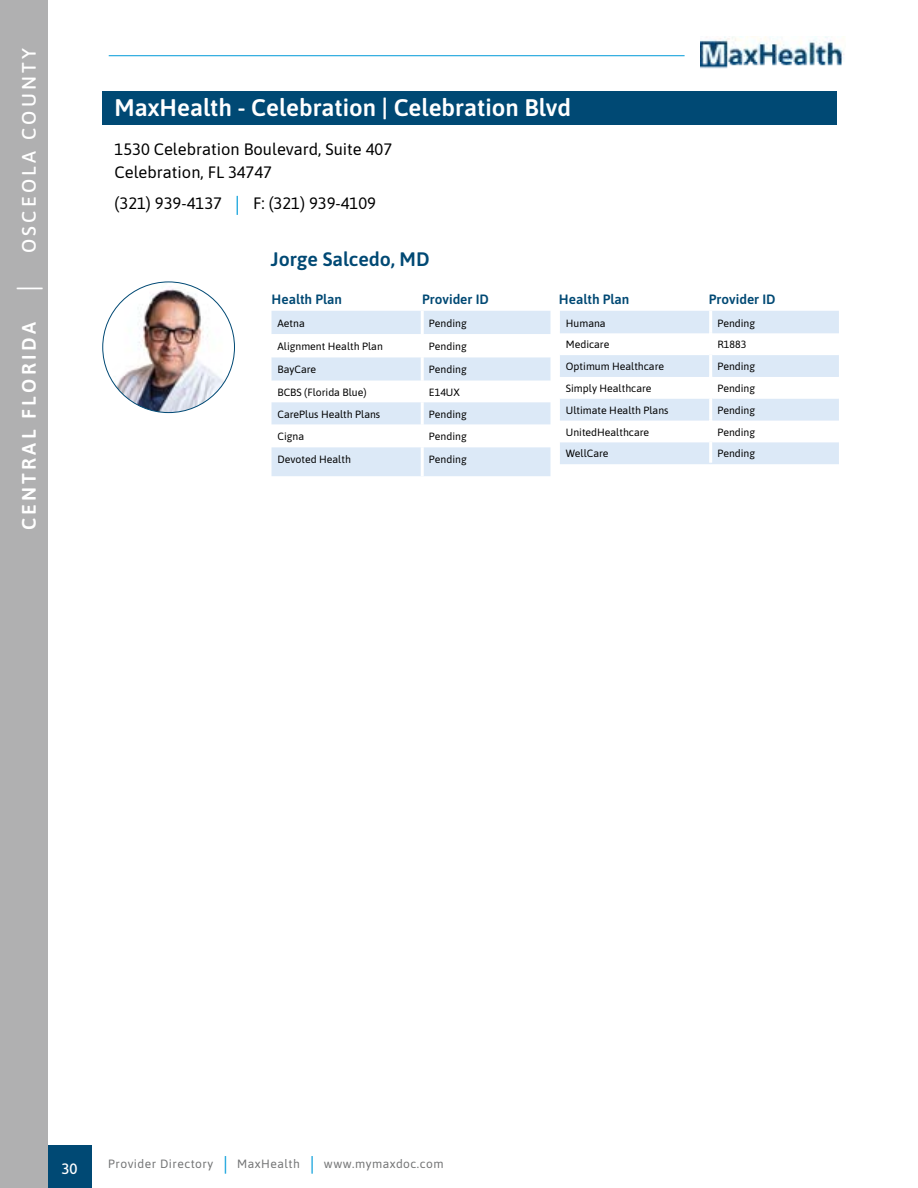
<style>
.page{position:relative;width:918px;height:1188px;background:#fff}
.page>*{position:absolute;margin:0;border:0;box-sizing:border-box;transform-origin:0 0}
.t1{font:600 24px "Asap";color:#fff}
.t2{font:600 19.5px "Asap";letter-spacing:.17em;color:#fff}
.t3{font:600 19.5px "Asap";color:#004974}
.t4{font:16.5px/22.5px "Asap";color:#000}
.t5{font:500 15px "Asap";color:#fff}
.t6{font:600 13.5px "Asap";color:#004974}
.t7{font:12px "Asap";letter-spacing:.04em;color:#747576}
.t8{font:10.5px "Asap";color:#000}
.s1{font-weight:400;font-size:28.5px}
.s2{font-weight:500}
.s3{font-size:21px;color:#009bd9}
.s4{font-size:19.5px;color:#009bd9}
</style>
<div class="page">
<div style="left:47px;top:1145px;width:45px;height:43px;background:#004974"></div>
<div style="left:0;top:0;width:47px;height:1188px;background:#b0b0b1"></div>
<div style="left:103px;top:92px;width:734px;height:33px;background:#004974"></div>
<hr style="left:109px;top:55px;width:576px;height:1px;background:#009bd9">
<img style="left:701px;top:36px;width:144px;height:33px">
<svg style="left:272px;top:311px;width:278px;height:165px;fill:#dce9f7"></svg>
<svg style="left:272px;top:334px;width:278px;height:23px"></svg>
<hr style="left:421px;top:311px;width:3px;height:23px;background:#fff">
<hr style="left:421px;top:334px;width:3px;height:23px;background:#fff">
<hr style="left:421px;top:357px;width:3px;height:24px;background:#fff">
<hr style="left:421px;top:381px;width:3px;height:21px;background:#fff">
<hr style="left:421px;top:402px;width:3px;height:22px;background:#fff">
<hr style="left:421px;top:424px;width:3px;height:23px;background:#fff">
<hr style="left:421px;top:447px;width:3px;height:29px;background:#fff">
<svg style="left:560px;top:311px;width:279px;height:152px"></svg>
<hr style="left:560px;top:332px;width:149px;height:1px;background:#dce9f7">
<hr style="left:712px;top:332px;width:127px;height:1px;background:#dce9f7">
<hr style="left:560px;top:375px;width:149px;height:2px;background:#dce9f7">
<hr style="left:712px;top:375px;width:127px;height:2px;background:#dce9f7">
<hr style="left:560px;top:419px;width:149px;height:2px;background:#dce9f7">
<hr style="left:712px;top:419px;width:127px;height:2px;background:#dce9f7">
<hr style="left:560px;top:463px;width:151px;height:1px;background:#dce9f7">
<hr style="left:711px;top:463px;width:128px;height:1px;background:#dce9f7">
<hr style="left:560px;top:354px;width:149px;height:1px;background:#fff">
<hr style="left:712px;top:354px;width:127px;height:1px;background:#fff">
<hr style="left:560px;top:397px;width:149px;height:2px;background:#fff">
<hr style="left:712px;top:397px;width:127px;height:2px;background:#fff">
<hr style="left:560px;top:441px;width:149px;height:1px;background:#fff">
<hr style="left:712px;top:441px;width:127px;height:1px;background:#fff">
<hr style="left:709px;top:311px;width:3px;height:22px;background:#fff">
<hr style="left:709px;top:333px;width:3px;height:21px;background:#fff">
<hr style="left:709px;top:354px;width:3px;height:22px;background:#fff">
<hr style="left:709px;top:376px;width:3px;height:22px;background:#fff">
<hr style="left:709px;top:398px;width:3px;height:22px;background:#fff">
<hr style="left:709px;top:420px;width:3px;height:22px;background:#fff">
<hr style="left:709px;top:442px;width:3px;height:21px;background:#fff">
<img style="left:103px;top:282px;width:131px;height:131px">
<h2 class="t2" style="left:15px;top:530px;width:484px;rotate:-90deg">CENTRAL FLORIDA <span class="s1">|</span> <span class="s2">OSCEOLA COUNTY</span></h2>
<h1 class="t1" style="left:115px;top:91px;width:458px">MaxHealth - Celebration | Celebration Blvd</h1>
<h3 class="t4" style="left:115px;top:137px;width:279px">1530 Celebration Boulevard, Suite 407<br>Celebration, FL 34747</h3>
<h3 class="t4" style="left:115px;top:191px;width:263px">(321) 939-4137 <span class="s3">|</span> F: (321) 939-4109</h3>
<h2 class="t3" style="left:271px;top:245px;width:160px">Jorge Salcedo, MD</h2>
<p class="t6" style="left:272px;top:290px;width:72px">Health Plan</p>
<p class="t6" style="left:422px;top:290px;width:68px">Provider ID</p>
<p class="t8" style="left:278px;top:316px;width:29px">Aetna</p>
<p class="t8" style="left:429px;top:316px;width:39px">Pending</p>
<p class="t8" style="left:278px;top:339px;width:107px">Alignment Health Plan</p>
<p class="t8" style="left:429px;top:339px;width:39px">Pending</p>
<p class="t8" style="left:278px;top:362px;width:40px">BayCare</p>
<p class="t8" style="left:429px;top:362px;width:39px">Pending</p>
<p class="t8" style="left:278px;top:385px;width:91px">BCBS (Florida Blue)</p>
<p class="t8" style="left:429px;top:385px;width:32px">E14UX</p>
<p class="t8" style="left:278px;top:407px;width:104px">CarePlus Health Plans</p>
<p class="t8" style="left:429px;top:407px;width:39px">Pending</p>
<p class="t8" style="left:278px;top:429px;width:28px">Cigna</p>
<p class="t8" style="left:429px;top:429px;width:39px">Pending</p>
<p class="t8" style="left:278px;top:452px;width:75px">Devoted Health</p>
<p class="t8" style="left:429px;top:452px;width:39px">Pending</p>
<p class="t6" style="left:559px;top:290px;width:72px">Health Plan</p>
<p class="t6" style="left:709px;top:290px;width:68px">Provider ID</p>
<p class="t8" style="left:566px;top:316px;width:41px">Humana</p>
<p class="t8" style="left:717px;top:316px;width:39px">Pending</p>
<p class="t8" style="left:566px;top:337px;width:45px">Medicare</p>
<p class="t8" style="left:717px;top:337px;width:30px">R1883</p>
<p class="t8" style="left:566px;top:359px;width:100px">Optimum Healthcare</p>
<p class="t8" style="left:717px;top:359px;width:39px">Pending</p>
<p class="t8" style="left:566px;top:381px;width:87px">Simply Healthcare</p>
<p class="t8" style="left:717px;top:381px;width:39px">Pending</p>
<p class="t8" style="left:566px;top:403px;width:104px">Ultimate Health Plans</p>
<p class="t8" style="left:717px;top:403px;width:39px">Pending</p>
<p class="t8" style="left:566px;top:425px;width:85px">UnitedHealthcare</p>
<p class="t8" style="left:717px;top:425px;width:39px">Pending</p>
<p class="t8" style="left:566px;top:446px;width:44px">WellCare</p>
<p class="t8" style="left:717px;top:446px;width:39px">Pending</p>
<h3 class="t5" style="left:62px;top:1158px;width:18px">30</h3>
<p class="t7" style="left:108px;top:1155px;width:337px">Provider Directory <span class="s4">|</span> MaxHealth <span class="s4">|</span> www.mymaxdoc.com</p>
</div>
